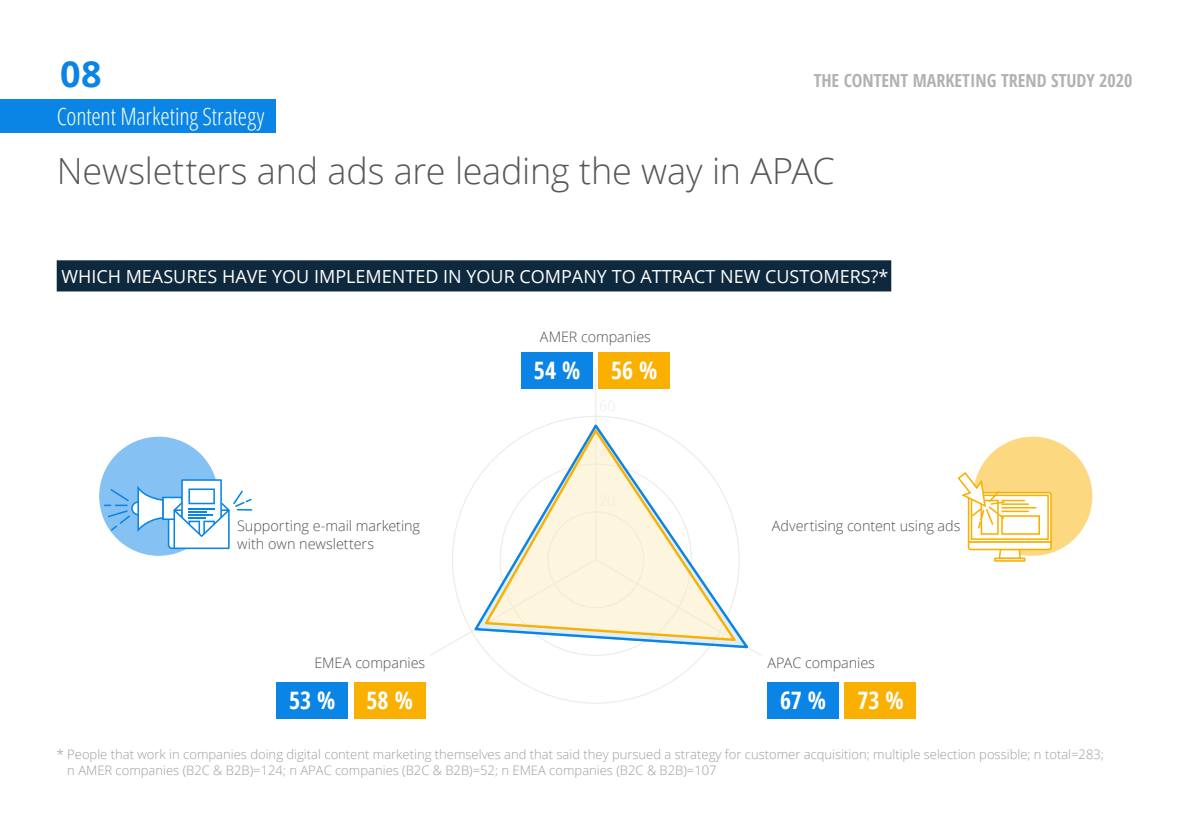
<style>
.page{position:relative;width:1191px;height:840px;background:#fff}
.page>*{position:absolute;margin:0;border:0;box-sizing:border-box;transform-origin:0 0}
.t1{font:300 36px "Open Sans";letter-spacing:-.005em;color:#575756}
.t2{font:700 36px "Open Sans";color:#0a85e6}
.t3{font:300 condensed 24px "Open Sans";letter-spacing:-.005em;color:#fff}
.t4{font:700 condensed 24px "Open Sans";color:#fff}
.t5{font:18px "Open Sans";color:#fff}
.t6{font:700 condensed 18px "Open Sans";color:#b3b2b2}
.t7{font:300 14.4px/18px "Open Sans";letter-spacing:-.005em;color:#515151}
.t8{font:300 13px/15.6px "Open Sans";color:#9d9d9c}
</style>
<div class="page">
<div style="left:97px;top:434px;width:123px;height:123px;background:#85c2f3;border-radius:50%"></div>
<div style="left:96px;top:433px;width:126px;height:126px;border:4px solid #fff;border-radius:50%"></div>
<div style="left:971px;top:434px;width:123px;height:123px;background:#fcd880;border-radius:50%"></div>
<div style="left:969px;top:433px;width:127px;height:126px;border:4px solid #fff;border-radius:50%"></div>
<div style="left:767px;top:681px;width:72px;height:36px;background:#0a85e6"></div>
<div style="left:845px;top:681px;width:71px;height:36px;background:#f9b000"></div>
<div style="left:277px;top:681px;width:71px;height:36px;background:#0a85e6"></div>
<div style="left:354px;top:681px;width:71px;height:36px;background:#f9b000"></div>
<hr style="left:595px;top:368px;width:1px;height:191px;background:#ececec">
<svg style="left:430px;top:422px;width:331px;height:234px"></svg>
<div style="left:521px;top:352px;width:71px;height:36px;background:#0a85e6"></div>
<div style="left:598px;top:352px;width:72px;height:36px;background:#f9b000"></div>
<div style="left:169px;top:516px;width:7px;height:32px;background:#fff;border-radius:3px"></div>
<div style="left:168px;top:515px;width:9px;height:33px;border:2px solid #0a85e6;border-radius:3px"></div>
<div style="left:163px;top:497px;width:19px;height:22px;background:#fff"></div>
<svg style="left:104px;top:485px;width:60px;height:47px"></svg>
<div style="left:181px;top:479px;width:41px;height:57px;border:2px solid #0a85e6"></div>
<svg style="left:172px;top:481px;width:81px;height:68px"></svg>
<svg style="left:474px;top:424px;width:274px;height:223px"></svg>
<svg style="left:483px;top:426px;width:256px;height:216px"></svg>
<div style="left:994px;top:557px;width:31px;height:4px;border:2px solid #f9b000"></div>
<svg style="left:957px;top:470px;width:95px;height:90px"></svg>
<div style="left:57px;top:260px;width:834px;height:31px;background:#0e293d"></div>
<div style="left:0;top:99px;width:276px;height:34px;background:#0a85e6"></div>
<h1 class="t2" style="left:60px;top:48px;width:43px">08</h1>
<h2 class="t3" style="left:57px;top:99px;width:209px">Content Marketing Strategy</h2>
<h3 class="t6" style="left:813px;top:68px;width:320px">THE CONTENT MARKETING TREND STUDY 2020</h3>
<h1 class="t1" style="left:57px;top:146px;width:779px">Newsletters and ads are leading the way in APAC</h1>
<h3 class="t5" style="left:61px;top:264px;width:828px">WHICH MEASURES HAVE YOU IMPLEMENTED IN YOUR COMPANY TO ATTRACT NEW CUSTOMERS?*</h3>
<p class="t7" style="left:540px;top:327px;width:113px">AMER companies</p>
<p class="t7" style="left:237px;top:516px;width:184px">Supporting e-mail marketing with own newsletters</p>
<h2 class="t4" style="left:534px;top:353px;width:48px">54 %</h2>
<h2 class="t4" style="left:611px;top:353px;width:48px">56 %</h2>
<p class="t7" style="left:771px;top:516px;width:190px">Advertising content using ads</p>
<p class="t7" style="left:314px;top:653px;width:112px">EMEA companies</p>
<p class="t7" style="left:767px;top:653px;width:109px">APAC companies</p>
<h2 class="t4" style="left:289px;top:683px;width:48px">53 %</h2>
<h2 class="t4" style="left:366px;top:683px;width:48px">58 %</h2>
<h2 class="t4" style="left:780px;top:683px;width:47px">67 %</h2>
<h2 class="t4" style="left:857px;top:683px;width:48px">73 %</h2>
<p class="t8" style="left:67px;top:745px;width:1038px;text-indent:-11px">* People that work in companies doing digital content marketing themselves and that said they pursued a strategy for customer acquisition; multiple selection possible; n total=283; n AMER companies (B2C &amp; B2B)=124; n APAC companies (B2C &amp; B2B)=52; n EMEA companies (B2C &amp; B2B)=107</p>
</div>
